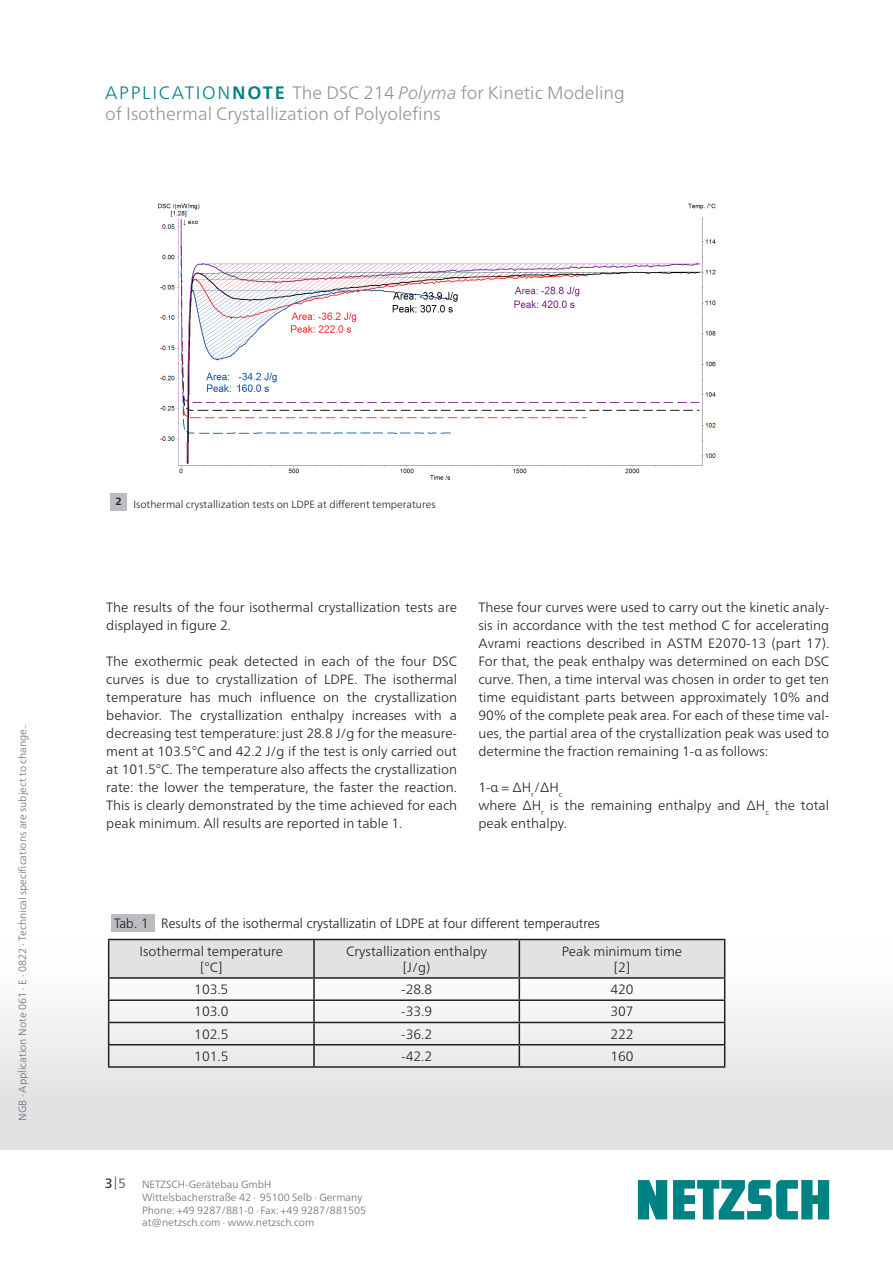
<style>
.page{position:relative;width:893px;height:1263px;background:#fff}
.page>*{position:absolute;margin:0;border:0;box-sizing:border-box;transform-origin:0 0}
.t1{font:300 18px/21px "Frutiger Neue LTW1 G";color:#939598}
.t2{font:300 13.5px/18px "Frutiger Neue LTW1 G";color:#231f20;text-align:center}
.t3{font:300 13.5px "Frutiger LT Pro";color:#231f20}
.t4{font:13.5px "Frutiger Neue LTW1 G";color:#6c6d70}
.t5{font:300 10.5px/12.8px "Frutiger Neue LTW1 G";color:#6c6d70}
.t6{font:300 10.5px "Frutiger Neue LTW1 G";color:#231f20}
.s1{color:#008183}
.s2{font-weight:700;color:#008183}
.s3{font-style:italic}
.s4{color:#231f20}
</style>
<div class="page">
<svg style="left:638px;top:1180px;width:191px;height:39px"></svg>
<div style="left:110px;top:493px;width:17px;height:17px;background:#bcbdc0"></div>
<img style="left:158px;top:203px;width:558px;height:277px">
<svg style="left:108px;top:939px;width:617px;height:127px"></svg>
<hr style="left:108px;top:1066px;width:206px;height:2px;background:#231f20">
<hr style="left:314px;top:1066px;width:205px;height:2px;background:#231f20">
<hr style="left:519px;top:1066px;width:206px;height:2px;background:#231f20">
<div style="left:111px;top:915px;width:44px;height:17px;background:#bcbdc0"></div>
<h1 class="t1" style="left:105px;top:82px;width:521px"><span class="s1">APPLICATION</span><span class="s2">NOTE</span> The DSC 214 <span class="s3">Polyma</span> for Kinetic Modeling of Isothermal Crystallization of Polyolefins</h1>
<p class="t5" style="left:16px;top:1121px;width:398px;rotate:-90deg">NGB · Application Note 061 · E · 0822 · Technical specifications are subject to change..</p>
<p class="t6" style="left:115px;top:498px;width:322px"><sup>2</sup> Isothermal crystallization tests on LDPE at different temperatures</p>
<p class="t2" style="left:106px;top:598px;width:352px;text-align:left">The results of the four isothermal crystallization tests are displayed in figure 2.</p>
<p class="t2" style="left:106px;top:652px;width:352px;text-align:justify">The exothermic peak detected in each of the four DSC curves is due to crystallization of LDPE. The isothermal temperature has much influence on the crystallization behavior. The crystallization enthalpy increases with a decreasing test temperature: just 28.8 J/g for the measure&shy;ment at 103.5°C and 42.2 J/g if the test is only carried out at 101.5°C. The temperature also affects the crystallization rate: the lower the temperature, the faster the reaction.<br>This is clearly demonstrated by the time achieved for each peak minimum. All results are reported in table 1.</p>
<p class="t2" style="left:478px;top:598px;width:352px;text-align:justify">These four curves were used to carry out the kinetic analy&shy;sis in accordance with the test method C for accelerating Avrami reactions described in ASTM E2070-13 (part 17).<br>For that, the peak enthalpy was determined on each DSC curve. Then, a time interval was chosen in order to get ten time equidistant parts between approximately 10% and 90% of the complete peak area. For each of these time val&shy;ues, the partial area of the crystallization peak was used to determine the fraction remaining 1-α as follows:</p>
<p class="t2" style="left:478px;top:778px;width:352px;text-align:left">1-α = ΔH<sub>r</sub>/ΔH<sub>c<br></sub>where ΔH<sub>r</sub> is the remaining enthalpy and ΔH<sub>c</sub> the total peak enthalpy.</p>
<p class="t3" style="left:114px;top:915px;width:487px">Tab. 1 Results of the isothermal crystallizatin of LDPE at four different temperautres</p>
<p class="t2" style="left:140px;top:943px;width:145px;line-height:16.2px">Isothermal temperature [°C]</p>
<p class="t2" style="left:346px;top:943px;width:142px;line-height:16.2px">Crystallization enthalpy [J/g)</p>
<p class="t2" style="left:562px;top:943px;width:122px;line-height:16.2px">Peak minimum time [2]</p>
<p class="t2" style="left:194px;top:980px;width:36px">103.5</p>
<p class="t2" style="left:401px;top:980px;width:32px">-28.8</p>
<p class="t2" style="left:610px;top:980px;width:25px">420</p>
<p class="t2" style="left:194px;top:1003px;width:36px">103.0</p>
<p class="t2" style="left:401px;top:1003px;width:32px">-33.9</p>
<p class="t2" style="left:610px;top:1003px;width:25px">307</p>
<p class="t2" style="left:194px;top:1025px;width:36px">102.5</p>
<p class="t2" style="left:401px;top:1025px;width:32px">-36.2</p>
<p class="t2" style="left:610px;top:1025px;width:25px">222</p>
<p class="t2" style="left:194px;top:1047px;width:36px">101.5</p>
<p class="t2" style="left:401px;top:1047px;width:32px">-42.2</p>
<p class="t2" style="left:610px;top:1047px;width:25px">160</p>
<p class="t4" style="left:105px;top:1175px;width:23px"><span class="s4">3</span>|5</p>
<p class="t5" style="left:142px;top:1178px;width:226px">NETZSCH-Gerätebau GmbH Wittelsbacherstraße 42 ∙ 95100 Selb ∙ Germany Phone: +49 9287/881-0 ∙ Fax: +49 9287/881505 at@netzsch.com ∙ www.netzsch.com</p>
</div>
